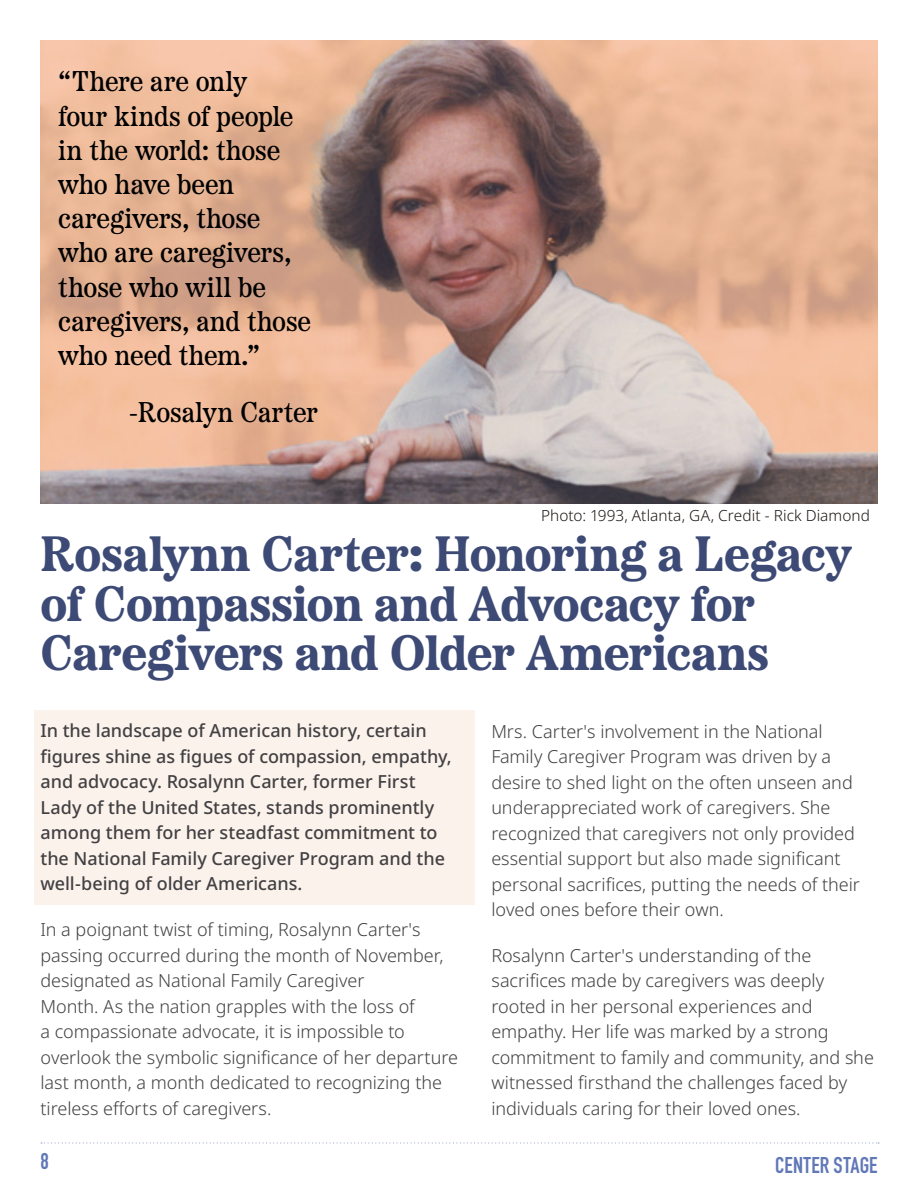
<style>
.page{position:relative;width:918px;height:1188px;background:#fff}
.page>*{position:absolute;margin:0;border:0;box-sizing:border-box;transform-origin:0 0}
.t1{font:700 49.5px/49.5px "Etna";letter-spacing:-.01em;color:#3c4a75}
.t2{font:28.5px/34.2px "Etna";letter-spacing:-.005em;color:#000}
.t3{font:22.5px "DIN Engschrift Std";letter-spacing:.01em;color:#6178b7}
.t4{font:300 18px/25.5px "Noto Sans";color:#414042}
.t5{font:500 18px/25.5px "Noto Sans";color:#414042}
.t6{font:300 15.3px "Noto Sans";letter-spacing:.005em;color:#1d1714}
</style>
<div class="page">
<div style="left:35px;top:711px;width:440px;height:194px;background:#fcf2ec"></div>
<svg style="left:41px;top:1142px;width:838px;height:2px"></svg>
<img style="left:40px;top:41px;width:838px;height:462px">
<h2 class="t2" style="left:58px;top:62px;width:254px">“There are only<br>four kinds of people in the world: those who have been caregivers, those who are caregivers, those who will be caregivers, and those who need them.”</h2>
<h2 class="t2" style="left:130px;top:393px;width:190px">-Rosalyn Carter</h2>
<p class="t6" style="left:541px;top:504px;width:330px">Photo: 1993, Atlanta, GA, Credit - Rick Diamond</p>
<h1 class="t1" style="left:40px;top:526px;width:813px">Rosalynn Carter: Honoring a Legacy of Compassion and Advocacy for<br>Caregivers and Older Americans</h1>
<p class="t5" style="left:40px;top:719px;width:413px">In the landscape of American history, certain figures shine as figues of compassion, empathy, and advocacy. Rosalynn Carter, former First Lady of the United States, stands prominently among them for her steadfast commitment to the National Family Caregiver Program and the well-being of older Americans.</p>
<p class="t4" style="left:40px;top:917px;width:419px">In a poignant twist of timing, Rosalynn Carter's passing occurred during the month of November, designated as National Family Caregiver<br>Month. As the nation grapples with the loss of<br>a compassionate advocate, it is impossible to overlook the symbolic significance of her departure last month, a month dedicated to recognizing the tireless efforts of caregivers.</p>
<p class="t3" style="left:40px;top:1148px;width:10px">8</p>
<p class="t4" style="left:491px;top:719px;width:370px">Mrs. Carter's involvement in the National Family Caregiver Program was driven by a desire to shed light on the often unseen and underappreciated work of caregivers. She recognized that caregivers not only provided essential support but also made significant personal sacrifices, putting the needs of their loved ones before their own.</p>
<p class="t4" style="left:491px;top:943px;width:384px">Rosalynn Carter's understanding of the sacrifices made by caregivers was deeply rooted in her personal experiences and empathy. Her life was marked by a strong commitment to family and community, and she witnessed firsthand the challenges faced by individuals caring for their loved ones.</p>
<p class="t3" style="left:775px;top:1151px;width:104px">CENTER STAGE</p>
</div>
